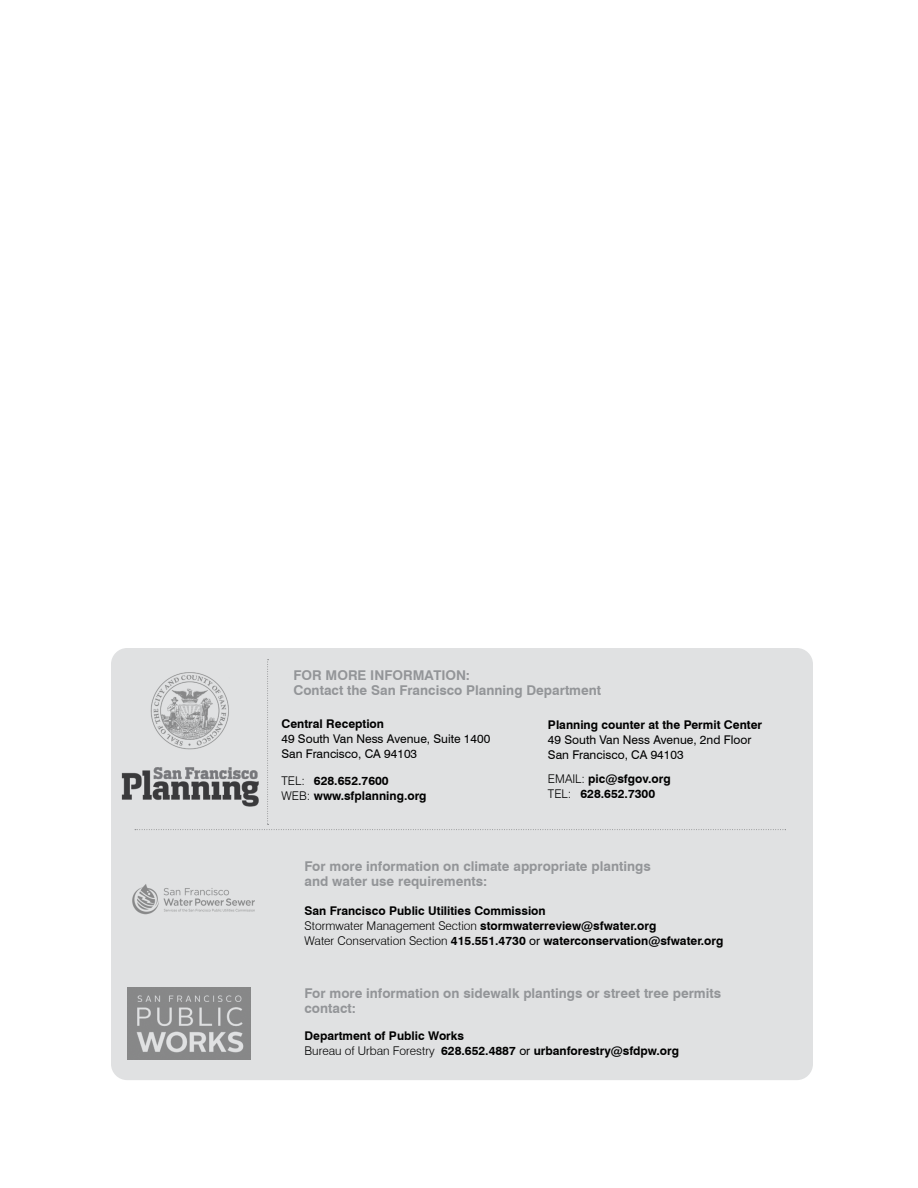
<style>
.page{position:relative;width:918px;height:1188px;background:#fff}
.page>*{position:absolute;margin:0;border:0;box-sizing:border-box;transform-origin:0 0}
.t1{font:700 13.5px/15px "Swiss 721 BT";color:#939598}
.t2{font:700 12px/15px "Swiss 721 BT";color:#000}
.t3{font:12px/15px "Swiss 721 BT";color:#000}
.s1{font-weight:300}
.s2{font-weight:400}
</style>
<div class="page">
<div style="left:111px;top:648px;width:702px;height:432px;background:#e0e1e2;border-radius:16px"></div>
<img style="left:132px;top:884px;width:123px;height:31px">
<img style="left:127px;top:988px;width:124px;height:72px">
<svg style="left:135px;top:659px;width:651px;height:171px"></svg>
<img style="left:149px;top:670px;width:81px;height:83px">
<img style="left:121px;top:756px;width:145px;height:59px">
<p class="t1" style="left:293px;top:668px;width:309px">FOR MORE INFORMATION:<br>Contact the San Francisco Planning Department</p>
<p class="t2" style="left:282px;top:716px;width:104px">Central Reception</p>
<p class="t3" style="left:282px;top:731px;width:210px">49 South Van Ness Avenue, Suite 1400<br>San Francisco, CA 94103</p>
<p class="t2" style="left:282px;top:773px;width:147px"><span class="s1">TEL:</span> 628.652.7600<br><span class="s1">WEB:</span> www.sfplanning.org</p>
<p class="t2" style="left:548px;top:717px;width:216px">Planning counter at the Permit Center</p>
<p class="t3" style="left:548px;top:732px;width:205px">49 South Van Ness Avenue, 2nd Floor<br>San Francisco, CA 94103</p>
<p class="t2" style="left:548px;top:771px;width:124px"><span class="s1">EMAIL:</span> pic@sfgov.org<br><span class="s1">TEL:</span> 628.652.7300</p>
<p class="t1" style="left:304px;top:859px;width:348px">For more information on climate appropriate plantings and water use requirements:</p>
<p class="t2" style="left:304px;top:903px;width:420px">San Francisco Public Utilities Commission<br><span class="s1">Stormwater Management Section</span> stormwaterreview@sfwater.org<br><span class="s1">Water Conservation Section</span> 415.551.4730 <span class="s2">or</span> waterconservation@sfwater.org</p>
<p class="t1" style="left:304px;top:985px;width:418px">For more information on sidewalk plantings or street tree permits contact:</p>
<p class="t2" style="left:304px;top:1028px;width:376px">Department of Public Works<br><span class="s1">Bureau of Urban Forestry</span> 628.652.4887 <span class="s2">or</span> urbanforestry@sfdpw.org</p>
</div>
